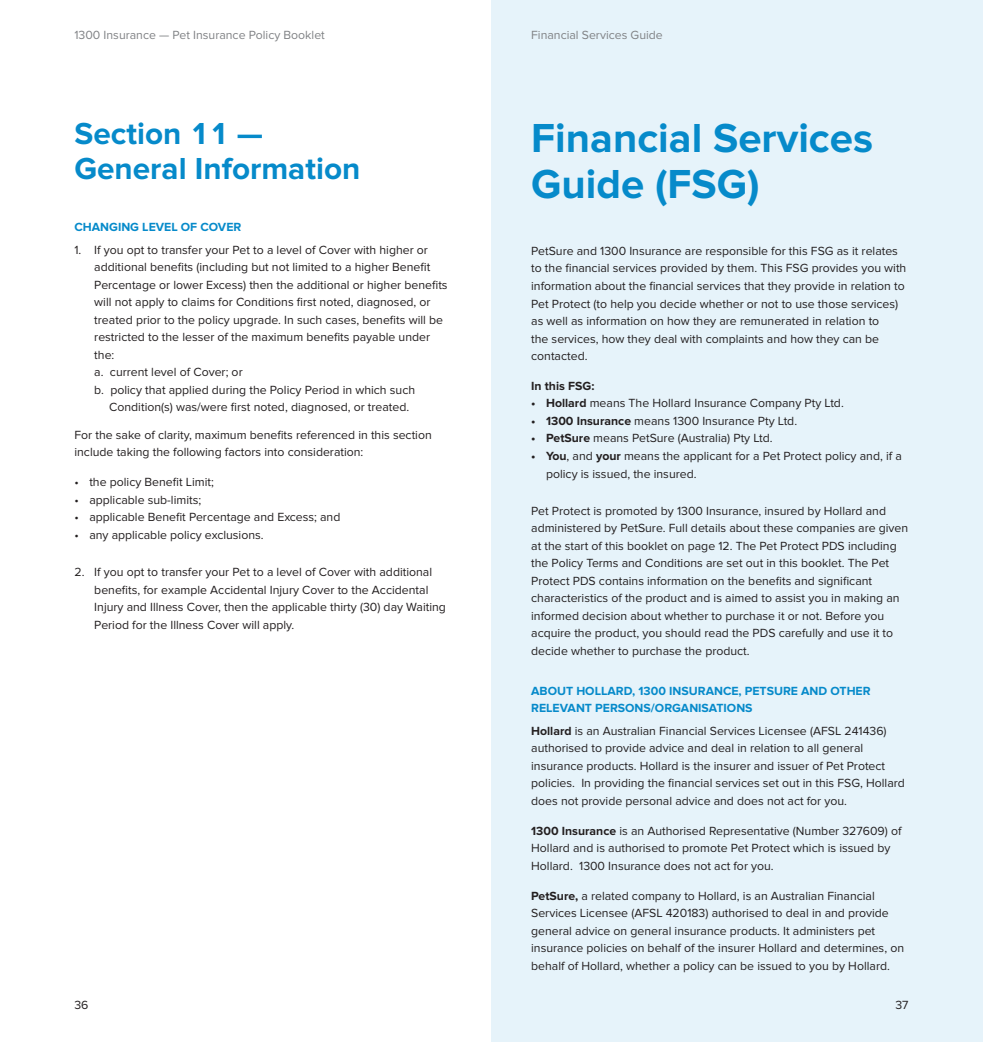
<style>
.page{position:relative;width:983px;height:1042px;background:#fff}
.page>*{position:absolute;margin:0;border:0;box-sizing:border-box;transform-origin:0 0}
.t1{font:700 42px/45.5px "Proxima Nova";color:#068aca}
.t2{font:700 31.5px/35px "Proxima Nova";color:#068aca}
.t3{font:12.25px/17.5px "Proxima Nova";color:#231f20}
.t4{font:700 12.25px "Proxima Nova";color:#068aca}
.t5{font:12.25px "Proxima Nova";color:#808285}
.t6{font:700 12.25px "Proxima Nova";color:#231f20}
.s1{font-weight:700}
.s2{font-weight:700;color:#068aca}
</style>
<div class="page">
<div style="left:491px;top:0;width:491px;height:1042px;background:#e6f3fa"></div>
<p class="t5" style="left:74px;top:28px;width:252px">1300 Insurance — Pet Insurance Policy Booklet</p>
<h2 class="t2" style="left:74px;top:117px;width:287px">Section 11 —<br>General Information</h2>
<p class="t4" style="left:74px;top:220px;width:18px">Changing</p>
<p class="t4" style="left:142px;top:220px;width:8px">level</p>
<p class="t4" style="left:181px;top:220px;width:37px">of Cover</p>
<p class="t3" style="left:74px;top:241px;width:355px">1. If you opt to transfer your Pet to a level of Cover with higher or</p>
<p class="t3" style="left:94px;top:258px;width:337px">additional benefits (including but not limited to a higher Benefit</p>
<p class="t3" style="left:94px;top:276px;width:355px">Percentage or lower Excess) then the additional or higher benefits</p>
<p class="t3" style="left:94px;top:294px;width:338px">will not apply to claims for Conditions first noted, diagnosed, or</p>
<p class="t3" style="left:94px;top:311px;width:350px">treated prior to the policy upgrade. In such cases, benefits will be</p>
<p class="t3" style="left:94px;top:329px;width:337px">restricted to the lesser of the maximum benefits payable under</p>
<p class="t3" style="left:94px;top:346px;width:22px">the:</p>
<p class="t3" style="left:94px;top:364px;width:150px">a. current level of Cover; or</p>
<p class="t3" style="left:94px;top:381px;width:322px">b. policy that applied during the Policy Period in which such</p>
<p class="t3" style="left:109px;top:399px;width:301px">Condition(s) was/were first noted, diagnosed, or treated.</p>
<p class="t3" style="left:74px;top:426px;width:359px">For the sake of clarity, maximum benefits referenced in this section include taking the following factors into consideration:</p>
<p class="t3" style="left:74px;top:473px;width:141px">• the policy Benefit Limit;</p>
<p class="t3" style="left:74px;top:491px;width:128px">• applicable sub-limits;</p>
<p class="t3" style="left:74px;top:508px;width:267px">• applicable Benefit Percentage and Excess; and</p>
<p class="t3" style="left:74px;top:526px;width:191px">• any applicable policy exclusions.</p>
<p class="t3" style="left:94px;top:563px;width:353px;text-indent:-20px">2. If you opt to transfer your Pet to a level of Cover with additional benefits, for example Accidental Injury Cover to the Accidental Injury and Illness Cover, then the applicable thirty (30) day Waiting Period for the Illness Cover will apply.</p>
<p class="t5" style="left:531px;top:28px;width:133px">Financial Services Guide</p>
<h1 class="t1" style="left:531px;top:116px;width:343px">Financial Services<br>Guide (FSG)</h1>
<p class="t3" style="left:531px;top:242px;width:376px">PetSure and 1300 Insurance are responsible for this FSG as it relates to the financial services provided by them. This FSG provides you with information about the financial services that they provide in relation to Pet Protect (to help you decide whether or not to use those services) as well as information on how they are remunerated in relation to<br>the services, how they deal with complaints and how they can be contacted.</p>
<p class="t6" style="left:531px;top:379px;width:65px">In this FSG:</p>
<p class="t3" style="left:531px;top:395px;width:314px"><span class="s1">• Hollard</span> means The Hollard Insurance Company Pty Ltd.</p>
<p class="t3" style="left:531px;top:412px;width:267px"><span class="s1">• 1300 Insurance</span> means 1300 Insurance Pty Ltd.</p>
<p class="t3" style="left:531px;top:430px;width:243px"><span class="s1">• PetSure</span> means PetSure (Australia) Pty Ltd.</p>
<p class="t3" style="left:546px;top:447px;width:357px;text-indent:-15px"><span class="s1">• You</span>, and <span class="s1">your</span> means the applicant for a Pet Protect policy and, if a policy is issued, the insured.</p>
<p class="t3" style="left:531px;top:502px;width:378px">Pet Protect is promoted by 1300 Insurance, insured by Hollard and administered by PetSure. Full details about these companies are given at the start of this booklet on page 12. The Pet Protect PDS including the Policy Terms and Conditions are set out in this booklet. The Pet Protect PDS contains information on the benefits and significant characteristics of the product and is aimed to assist you in making an informed decision about whether to purchase it or not. Before you acquire the product, you should read the PDS carefully and use it to decide whether to purchase the product.</p>
<p class="t4" style="left:531px;top:683px;width:18px">About</p>
<p class="t4" style="left:576px;top:683px;width:18px">Hollard</p>
<p class="t4" style="left:632px;top:683px;width:50px">, 1300 Insurance</p>
<p class="t4" style="left:738px;top:683px;width:23px">, Petsure</p>
<p class="t4" style="left:801px;top:683px;width:10px">and</p>
<p class="t4" style="left:830px;top:683px;width:18px">Other</p>
<p class="t4" style="left:531px;top:701px;width:17px">Relevant</p>
<p class="t4" style="left:595px;top:701px;width:17px">Persons</p>
<p class="t3" style="left:531px;top:697px;width:357px;line-height:22.4px;text-indent:120px"><span class="s2">/Organisations<br></span><span class="s1">Hollard</span> is an Australian Financial Services Licensee (AFSL 241436)</p>
<p class="t3" style="left:531px;top:739px;width:375px">authorised to provide advice and deal in relation to all general insurance products. Hollard is the insurer and issuer of Pet Protect policies. In providing the financial services set out in this FSG, Hollard does not provide personal advice and does not act for you.</p>
<p class="t3" style="left:531px;top:822px;width:371px"><span class="s1">1300 Insurance</span> is an Authorised Representative (Number 327609) of<br>Hollard and is authorised to promote Pet Protect which is issued by<br>Hollard. 1300 Insurance does not act for you.</p>
<p class="t3" style="left:531px;top:887px;width:374px"><span class="s1">PetSure,</span> a related company to Hollard, is an Australian Financial Services Licensee (AFSL 420183) authorised to deal in and provide general advice on general insurance products. It administers pet insurance policies on behalf of the insurer Hollard and determines, on behalf of Hollard, whether a policy can be issued to you by Hollard.</p>
<p class="t3" style="left:74px;top:996px;width:16px">36</p>
<p class="t3" style="left:895px;top:996px;width:15px">37</p>
</div>
